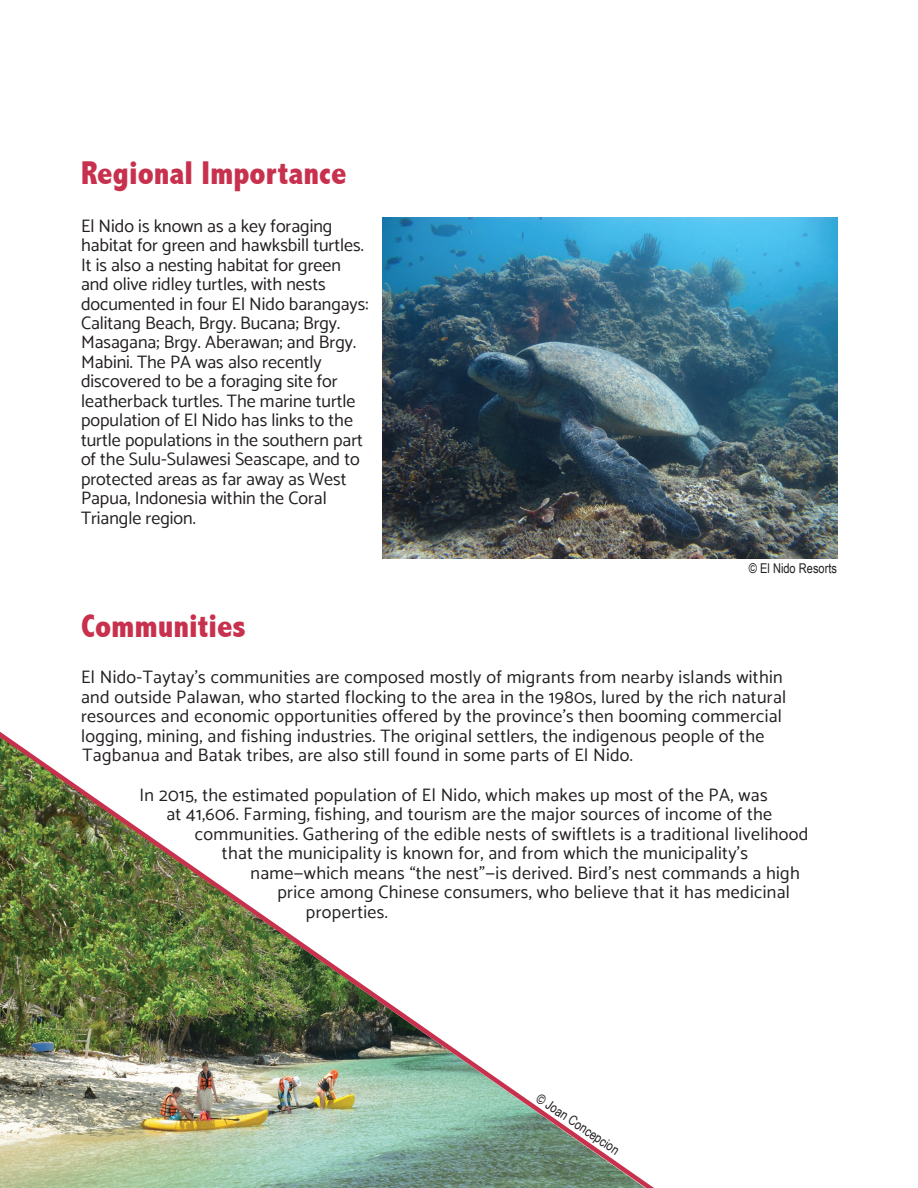
<style>
.page{position:relative;width:918px;height:1188px;background:#fff}
.page>*{position:absolute;margin:0;border:0;box-sizing:border-box;transform-origin:0 0}
.t1{font:800 condensed 33px "Abadi";color:#c8314d}
.t2{font:18px/19.5px "Catamaran";letter-spacing:.02em;color:#231f20}
.t3{font:18px/19.5px "Catamaran";color:#231f20}
.t4{font:13.5px "Arial Narrow";color:#231f20}
</style>
<div class="page">
<img style="left:0;top:731px;width:654px;height:457px">
<img style="left:382px;top:218px;width:455px;height:341px">
<h1 class="t1" style="left:81px;top:154px;width:267px">Regional Importance</h1>
<p class="t3" style="left:81px;top:216px;width:289px">El Nido is known as a key foraging habitat for green and hawksbill turtles.<br>It is also a nesting habitat for green and olive ridley turtles, with nests documented in four El Nido barangays:<br>Calitang Beach, Brgy. Bucana; Brgy.<br>Masagana; Brgy. Aberawan; and Brgy.<br>Mabini. The PA was also recently discovered to be a foraging site for leatherback turtles. The marine turtle population of El Nido has links to the turtle populations in the southern part of the Sulu-Sulawesi Seascape, and to protected areas as far away as West Papua, Indonesia within the Coral Triangle region.</p>
<h1 class="t1" style="left:81px;top:607px;width:167px">Communities</h1>
<p class="t4" style="left:749px;top:559px;width:90px">© El Nido Resorts</p>
<p class="t2" style="left:81px;top:667px;width:707px">El Nido-Taytay’s communities are composed mostly of migrants from nearby islands within and outside Palawan, who started flocking to the area in the 1980s, lured by the rich natural resources and economic opportunities offered by the province’s then booming commercial logging, mining, and fishing industries. The original settlers, the indigenous people of the Tagbanua and Batak tribes, are also still found in some parts of El Nido.</p>
<p class="t2" style="left:140px;top:785px;width:630px">In 2015, the estimated population of El Nido, which makes up most of the PA, was</p>
<p class="t2" style="left:166px;top:805px;width:607px">at 41,606. Farming, fishing, and tourism are the major sources of income of the</p>
<p class="t2" style="left:195px;top:824px;width:615px">communities. Gathering of the edible nests of swiftlets is a traditional livelihood</p>
<p class="t2" style="left:222px;top:844px;width:527px">that the municipality is known for, and from which the municipality’s</p>
<p class="t2" style="left:250px;top:863px;width:551px">name—which means “the nest”—is derived. Bird’s nest commands a high</p>
<p class="t2" style="left:277px;top:883px;width:514px">price among Chinese consumers, who believe that it has medicinal</p>
<p class="t2" style="left:306px;top:902px;width:83px">properties.</p>
<p class="t4" style="left:543px;top:1089px;width:98px;rotate:34deg">© Joan Concepcion</p>
</div>
